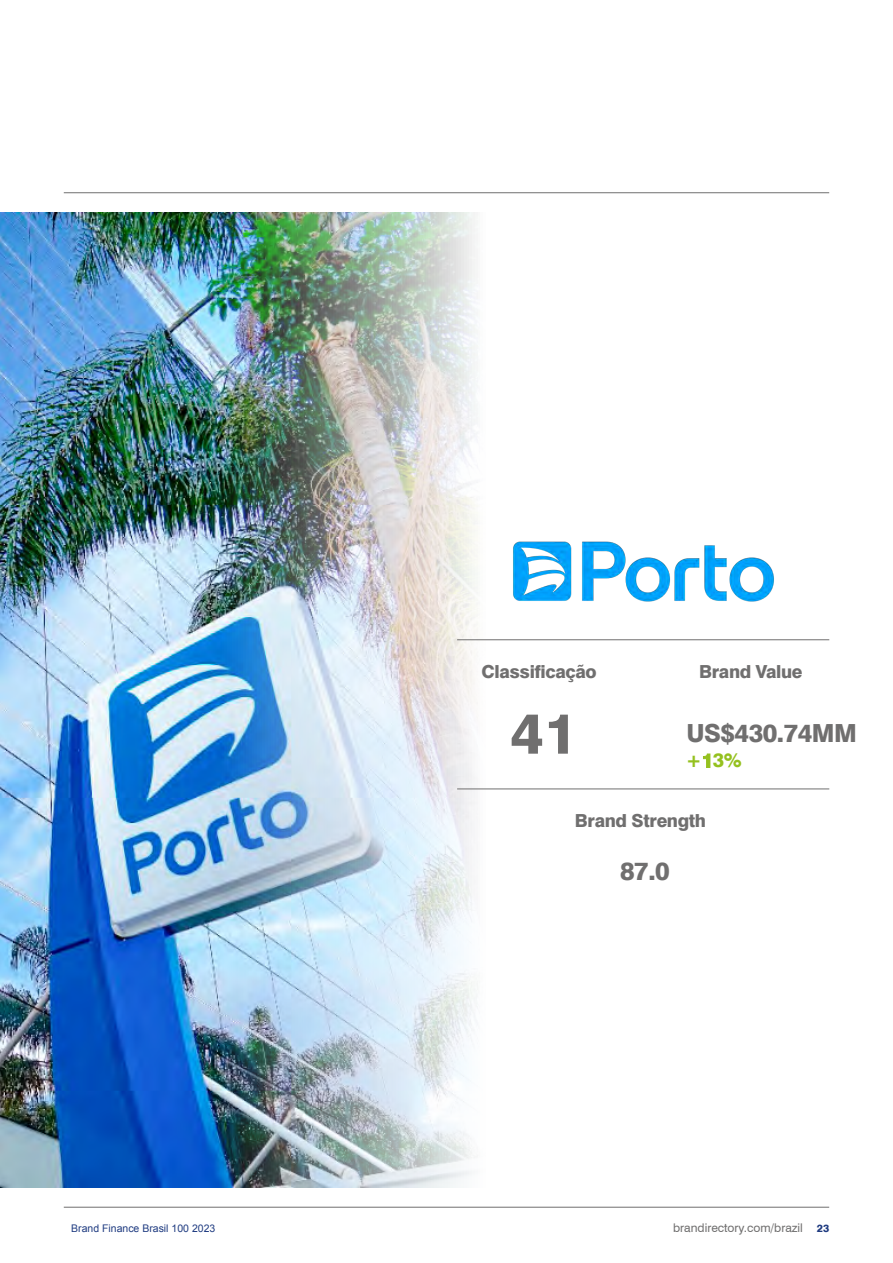
<style>
.page{position:relative;width:893px;height:1263px;background:#fff}
.page>*{position:absolute;margin:0;border:0;box-sizing:border-box;transform-origin:0 0}
.t1{font:800 56.55px "Swiss 721 BT";color:#706f6f}
.t2{font:800 24.9px "Swiss 721 BT";letter-spacing:-.02em;color:#706f6f}
.t3{font:800 19.5px "Swiss 721 BT";color:#95c11f}
.t4{font:800 18px "Swiss 721 BT";letter-spacing:-.02em;color:#706f6f}
.t5{font:12px "Swiss 721 BT";color:#706f6f}
.t6{font:10.5px "Arial";color:#203c81}
.s1{font-weight:800;font-size:10.5px;color:#203c81}
</style>
<div class="page">
<hr style="left:64px;top:1207px;width:765px;height:1px;background:#706f6f">
<hr style="left:64px;top:192px;width:765px;height:1px;background:#706f6f">
<img style="left:0;top:213px;width:650px;height:975px">
<hr style="left:457px;top:789px;width:372px;height:1px;background:#706f6f">
<img style="left:509px;top:540px;width:265px;height:63px">
<hr style="left:457px;top:639px;width:372px;height:1px;background:#706f6f">
<p class="t6" style="left:71px;top:1221px;width:146px">Brand Finance Brasil 100 2023</p>
<p class="t4" style="left:482px;top:661px;width:116px">Classificação</p>
<p class="t4" style="left:699px;top:661px;width:105px">Brand Value</p>
<h2 class="t2" style="left:686px;top:718px;width:172px">US$430.74MM</h2>
<h1 class="t1" style="left:510px;top:699px;width:68px">41</h1>
<p class="t3" style="left:686px;top:749px;width:57px">+13%</p>
<p class="t4" style="left:575px;top:810px;width:133px">Brand Strength</p>
<h2 class="t2" style="left:620px;top:856px;width:51px">87.0</h2>
<p class="t5" style="left:673px;top:1220px;width:158px">brandirectory.com/brazil <span class="s1">23</span></p>
</div>
